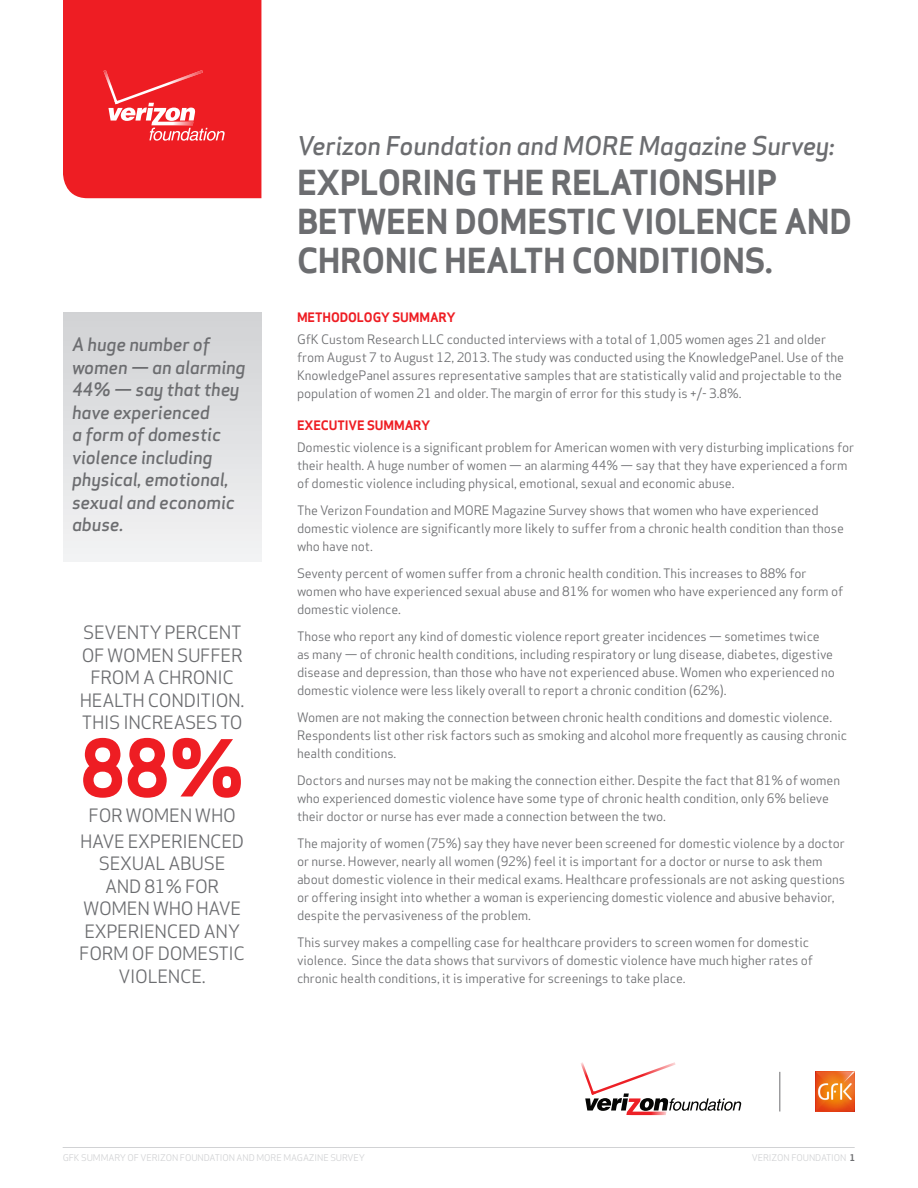
<style>
.page{position:relative;width:918px;height:1188px;background:#fff}
.page>*{position:absolute;margin:0;border:0;box-sizing:border-box;transform-origin:0 0}
.Callout__Infographic{font:700 76.5px "Verizon Apex";color:#ee1d23}
.Title__Line_2{font:700 33.75px/39.3px "Verizon Apex";letter-spacing:-.01em;color:#6c6d70}
.Title__Line_1{font:italic 500 25.2px "Verizon Apex";letter-spacing:-.01em;color:#6c6d70}
.Callout__Infographic-2{font:18px/22.5px "Verizon Apex";letter-spacing:-.02em;color:#6c6d70;text-align:center}
.Callout__Pullquote{font:italic 500 18px/22.5px "Verizon Apex";letter-spacing:-.01em;color:#6c6d70}
.Paragraph__Space_bef{font:12.75px/18px "Verizon Apex";letter-spacing:-.005em;color:#6c6d70}
.Paragraph__1st{font:12.75px/18px "Verizon Apex";letter-spacing:-.005em;color:#6c6d70}
.Subhead_1{font:700 12.75px "Verizon Apex";letter-spacing:-.005em;color:#ee1d23}
.Page_Numbers{font:9px "Verizon Apex";letter-spacing:-.01em;color:#d1d2d4}
.s1{font-weight:700;color:#6c6d70}
</style>
<div class="page">
<div style="left:63px;top:0;width:198px;height:198px;background:#ee1d23"></div>
<hr style="left:63px;top:1147px;width:792px;height:1px;background:#d1d2d4">
<div style="left:63px;top:312px;width:198px;height:249px;background:linear-gradient(to bottom,#d1d2d4,#f2f3f4)"></div>
<img style="left:815px;top:1072px;width:40px;height:39px">
<svg style="left:581px;top:1062px;width:161px;height:53px"></svg>
<hr style="left:780px;top:1072px;width:1px;height:40px;background:#6c6d70">
<p class="Callout__Pullquote" style="left:72px;top:331px;width:175px">A huge number of women — an alarming<br>44% — say that they have experienced<br>a form of domestic violence including physical, emotional, sexual and economic abuse.</p>
<p class="Callout__Infographic-2" style="left:80px;top:619px;width:166px">SEVENTY PERCENT<br>OF WOMEN SUFFER<br>FROM A CHRONIC<br>HEALTH CONDITION.<br>THIS INCREASES TO</p>
<p class="Callout__Infographic" style="left:80px;top:719px;width:167px">88%</p>
<p class="Callout__Infographic-2" style="left:80px;top:801px;width:166px;line-height:25.5px">FOR WOMEN WHO<br>HAVE EXPERIENCED</p>
<p class="Callout__Infographic-2" style="left:79px;top:850px;width:167px">SEXUAL ABUSE<br>AND 81% FOR<br>WOMEN WHO HAVE<br>EXPERIENCED ANY<br>FORM OF DOMESTIC<br>VIOLENCE.</p>
<p class="Title__Line_1" style="left:297px;top:124px;width:539px">Verizon Foundation and MORE Magazine Survey:</p>
<p class="Title__Line_2" style="left:297px;top:162px;width:557px">EXPLORING THE RELATIONSHIP<br>BETWEEN DOMESTIC VIOLENCE AND<br>CHRONIC HEALTH CONDITIONS.</p>
<p class="Subhead_1" style="left:297px;top:309px;width:160px">METHODOLOGY SUMMARY</p>
<p class="Paragraph__1st" style="left:297px;top:329px;width:549px">GfK Custom Research LLC conducted interviews with a total of 1,005 women ages 21 and older from August 7 to August 12, 2013. The study was conducted using the KnowledgePanel. Use of the KnowledgePanel assures representative samples that are statistically valid and projectable to the population of women 21 and older. The margin of error for this study is +/- 3.8%.</p>
<p class="Subhead_1" style="left:297px;top:417px;width:135px">EXECUTIVE SUMMARY</p>
<p class="Paragraph__1st" style="left:297px;top:437px;width:559px">Domestic violence is a significant problem for American women with very disturbing implications for their health. A huge number of women — an alarming 44% — say that they have experienced a form of domestic violence including physical, emotional, sexual and economic abuse.</p>
<p class="Paragraph__Space_bef" style="left:297px;top:500px;width:548px">The Verizon Foundation and MORE Magazine Survey shows that women who have experienced domestic violence are significantly more likely to suffer from a chronic health condition than those who have not.</p>
<p class="Paragraph__Space_bef" style="left:297px;top:563px;width:548px">Seventy percent of women suffer from a chronic health condition. This increases to 88% for women who have experienced sexual abuse and 81% for women who have experienced any form of domestic violence.</p>
<p class="Paragraph__Space_bef" style="left:297px;top:626px;width:540px">Those who report any kind of domestic violence report greater incidences — sometimes twice as many — of chronic health conditions, including respiratory or lung disease, diabetes, digestive disease and depression, than those who have not experienced abuse. Women who experienced no domestic violence were less likely overall to report a chronic condition (62%).</p>
<p class="Paragraph__Space_bef" style="left:297px;top:707px;width:552px">Women are not making the connection between chronic health conditions and domestic violence.<br>Respondents list other risk factors such as smoking and alcohol more frequently as causing chronic health conditions.</p>
<p class="Paragraph__Space_bef" style="left:297px;top:770px;width:545px">Doctors and nurses may not be making the connection either. Despite the fact that 81% of women who experienced domestic violence have some type of chronic health condition, only 6% believe their doctor or nurse has ever made a connection between the two.</p>
<p class="Paragraph__Space_bef" style="left:297px;top:833px;width:550px">The majority of women (75%) say they have never been screened for domestic violence by a doctor or nurse. However, nearly all women (92%) feel it is important for a doctor or nurse to ask them about domestic violence in their medical exams. Healthcare professionals are not asking questions or offering insight into whether a woman is experiencing domestic violence and abusive behavior, despite the pervasiveness of the problem.</p>
<p class="Paragraph__Space_bef" style="left:297px;top:932px;width:518px">This survey makes a compelling case for healthcare providers to screen women for domestic violence. Since the data shows that survivors of domestic violence have much higher rates of chronic health conditions, it is imperative for screenings to take place.</p>
<p class="Page_Numbers" style="left:63px;top:1150px;width:304px">GFK SUMMARY OF VERIZON FOUNDATION AND MORE MAGAZINE SURVEY</p>
<p class="Page_Numbers" style="left:752px;top:1150px;width:105px">VERIZON FOUNDATION <span class="s1">1</span></p>
</div>
